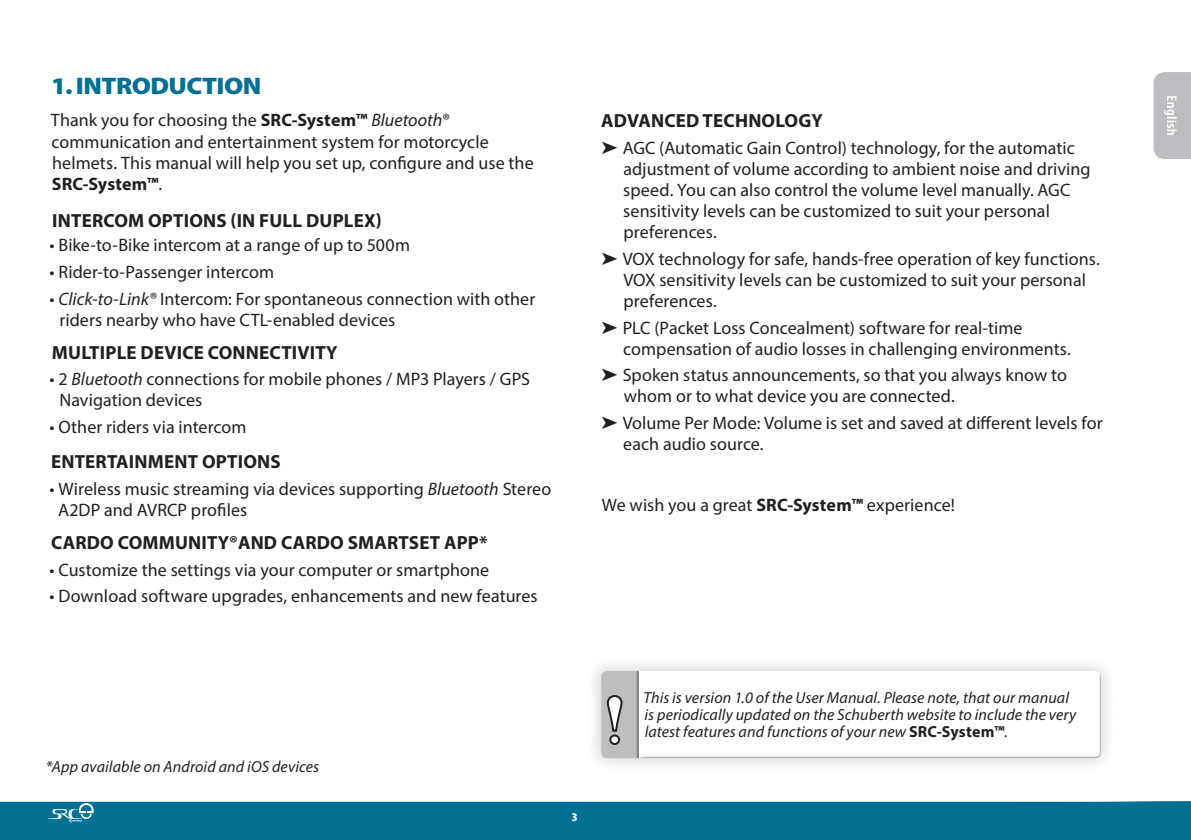
<style>
.page{position:relative;width:1191px;height:840px;background:#fff}
.page>*{position:absolute;margin:0;border:0;box-sizing:border-box;transform-origin:0 0}
.MAIN_HEADERS{font:900 24px "Myriad Pro";letter-spacing:-.02em;color:#007094;scale:1.1 1}
.PRIMARY_Body_Text{font:700 19px "Myriad Pro";letter-spacing:.01em;color:#231f20}
.PRIMARY_Body_Text-2{font:18px/21px "Myriad Pro";letter-spacing:.005em;color:#231f20}
.NOTE_Text_with_Bold{font:italic 16px/17px "Myriad Pro";letter-spacing:.005em;color:#231f20}
.t1{font:900 condensed 11.6px "Myriad Pro";color:#fff;scale:1.15 1}
.s1{font-weight:700}
.s2{font-style:italic}
.s3{font-weight:700;font-style:normal}
</style>
<div class="page">
<svg style="left:1153px;top:72px;width:38px;height:87px;background:#c1c2c4"></svg>
<div style="left:0;top:801px;width:1191px;height:38px;background:#007094"></div>
<svg style="left:48px;top:802px;width:46px;height:21px"></svg>
<div style="left:584px;top:654px;width:533px;height:120px;background:#231f20;opacity:.2"></div>
<div style="left:599px;top:668px;width:502px;height:88px;background:#e8e8e8"></div>
<div style="left:599px;top:670px;width:502px;height:88px;background:#fff"></div>
<div style="left:601px;top:670px;width:41px;height:87px;background:#231f20;opacity:.33"></div>
<svg style="left:605px;top:693px;width:18px;height:53px"></svg>
<p class="MAIN_HEADERS" style="left:51px;top:70px;width:193px">1. INTRODUCTION</p>
<p class="PRIMARY_Body_Text-2" style="left:51px;top:110px;width:484px">Thank you for choosing the <span class="s1">SRC-System™</span> <span class="s2">Bluetooth® </span>communication and entertainment system for motorcycle helmets. This manual will help you set up, configure and use the <span class="s1">SRC-System™</span>.</p>
<p class="PRIMARY_Body_Text" style="left:52px;top:208px;width:331px">INTERCOM OPTIONS (IN FULL DUPLEX)</p>
<p class="PRIMARY_Body_Text-2" style="left:50px;top:234px;width:362px">• Bike-to-Bike intercom at a range of up to 500m</p>
<p class="PRIMARY_Body_Text-2" style="left:50px;top:261px;width:226px">• Rider-to-Passenger intercom</p>
<p class="PRIMARY_Body_Text-2" style="left:59px;top:287px;width:477px;text-indent:-10px">• <span class="s2">Click-to-Link®</span> Intercom: For spontaneous connection with other riders nearby who have CTL-enabled devices</p>
<p class="PRIMARY_Body_Text" style="left:52px;top:339px;width:287px">MULTIPLE DEVICE CONNECTIVITY</p>
<p class="PRIMARY_Body_Text-2" style="left:60px;top:368px;width:472px;text-indent:-10px">• 2 <span class="s2">Bluetooth</span> connections for mobile phones / MP3 Players / GPS<br>Navigation devices</p>
<p class="PRIMARY_Body_Text-2" style="left:50px;top:416px;width:198px">• Other riders via intercom</p>
<p class="PRIMARY_Body_Text" style="left:51px;top:449px;width:231px">ENTERTAINMENT OPTIONS</p>
<p class="PRIMARY_Body_Text-2" style="left:58px;top:478px;width:495px;text-indent:-9px">• Wireless music streaming via devices supporting <span class="s2">Bluetooth</span> Stereo<br>A2DP and AVRCP profiles</p>
<p class="PRIMARY_Body_Text" style="left:51px;top:530px;width:438px">CARDO COMMUNITY®AND CARDO SMARTSET APP*</p>
<p class="PRIMARY_Body_Text-2" style="left:50px;top:558px;width:441px">• Customize the settings via your computer or smartphone</p>
<p class="PRIMARY_Body_Text-2" style="left:50px;top:585px;width:489px">• Download software upgrades, enhancements and new features</p>
<p class="PRIMARY_Body_Text" style="left:601px;top:108px;width:223px">ADVANCED TECHNOLOGY</p>
<p class="PRIMARY_Body_Text-2" style="left:623px;top:137px;width:469px;text-indent:-22px">➤ AGC (Automatic Gain Control) technology, for the automatic adjustment of volume according to ambient noise and driving speed. You can also control the volume level manually. AGC sensitivity levels can be customized to suit your personal preferences.</p>
<p class="PRIMARY_Body_Text-2" style="left:623px;top:248px;width:478px;text-indent:-22px">➤ VOX technology for safe, hands-free operation of key functions.<br>VOX sensitivity levels can be customized to suit your personal preferences.</p>
<p class="PRIMARY_Body_Text-2" style="left:623px;top:316px;width:449px;text-indent:-22px">➤ PLC (Packet Loss Concealment) software for real-time compensation of audio losses in challenging environments.</p>
<p class="PRIMARY_Body_Text-2" style="left:623px;top:364px;width:445px;text-indent:-22px">➤ Spoken status announcements, so that you always know to whom or to what device you are connected.</p>
<p class="PRIMARY_Body_Text-2" style="left:623px;top:412px;width:481px;text-indent:-22px">➤ Volume Per Mode: Volume is set and saved at different levels for each audio source.</p>
<p class="PRIMARY_Body_Text-2" style="left:602px;top:493px;width:355px">We wish you a great <span class="s1">SRC-System™</span> experience!</p>
<p class="NOTE_Text_with_Bold" style="left:46px;top:757px;width:275px">*App available on Android and iOS devices</p>
<p class="t1" style="left:572px;top:809px;width:7px">3</p>
<p class="NOTE_Text_with_Bold" style="left:643px;top:688px;width:434px">This is version 1.0 of the User Manual. Please note, that our manual is periodically updated on the Schuberth website to include the very latest features and functions of your new <span class="s3">SRC-System™</span>.</p>
</div>
